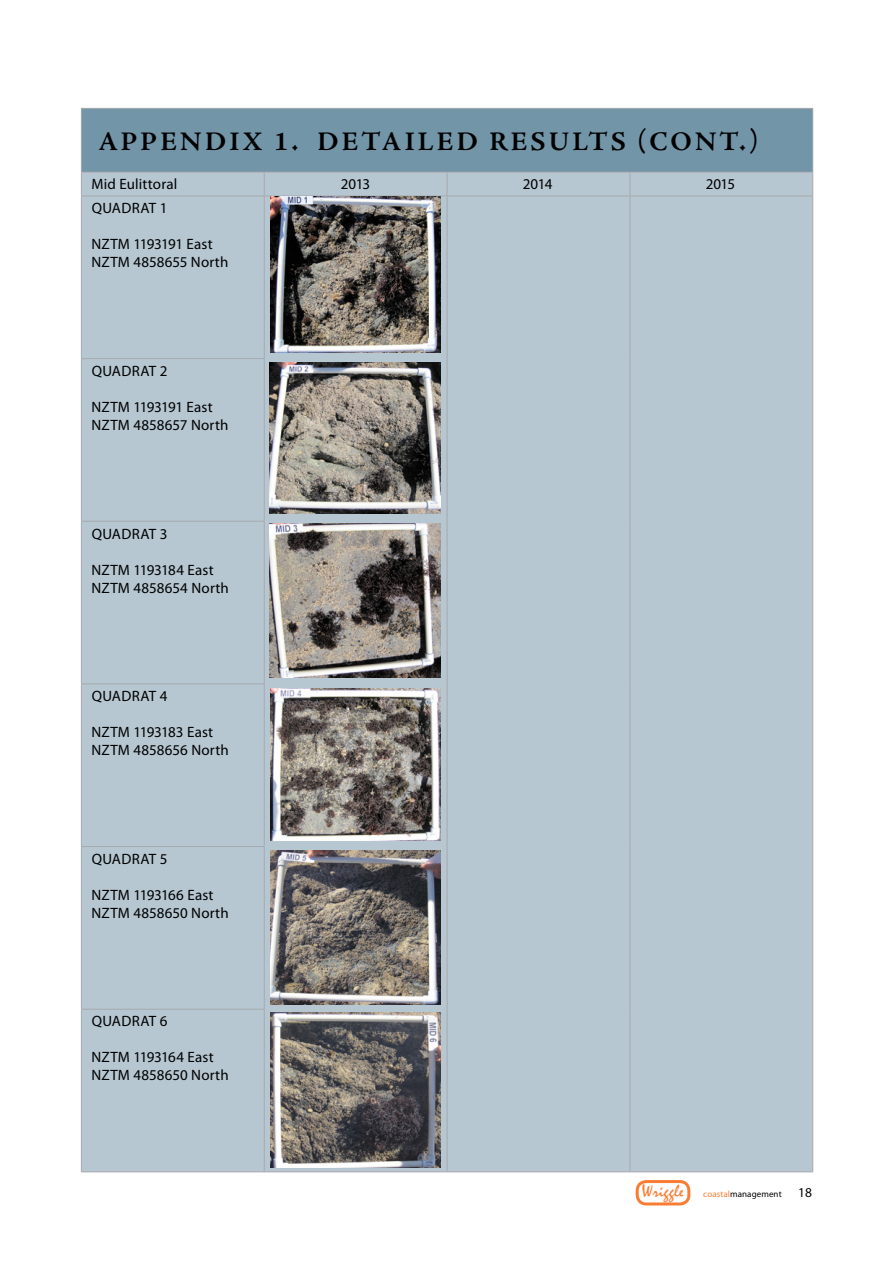
<style>
.page{position:relative;width:893px;height:1263px;background:#fff}
.page>*{position:absolute;margin:0;border:0;box-sizing:border-box;transform-origin:0 0}
.t1{font:700 27px "Adobe Jenson Pro";letter-spacing:.12em;color:#000}
.t2{font:15px/18px "Myriad Pro";letter-spacing:.005em;color:#000}
.t3{font:9px "Myriad Pro";letter-spacing:.01em;color:#000}
.s1{font-family:"Mistral";font-size:18px;color:#fa7c33}
.s2{color:#fa7c33}
.s3{font-size:13.5px}
</style>
<div class="page">
<div style="left:636px;top:1180px;width:54px;height:25px;border:3px solid #fa7c33;border-radius:9px"></div>
<div style="left:81px;top:108px;width:732px;height:64px;background:#7295a8"></div>
<div style="left:82px;top:173px;width:730px;height:998px;background:#b6c7d1"></div>
<hr style="left:81px;top:108px;width:183px;height:1px;background:#a7a9ac">
<hr style="left:81px;top:109px;width:1px;height:63px;background:#a7a9ac">
<hr style="left:264px;top:108px;width:183px;height:1px;background:#a7a9ac">
<hr style="left:447px;top:108px;width:183px;height:1px;background:#a7a9ac">
<hr style="left:630px;top:108px;width:183px;height:1px;background:#a7a9ac">
<hr style="left:812px;top:109px;width:1px;height:63px;background:#a7a9ac">
<hr style="left:81px;top:172px;width:183px;height:1px;background:#a7a9ac">
<svg style="left:81px;top:173px;width:1px;height:23px"></svg>
<hr style="left:264px;top:172px;width:183px;height:1px;background:#a7a9ac">
<svg style="left:264px;top:173px;width:1px;height:23px"></svg>
<hr style="left:447px;top:172px;width:183px;height:1px;background:#a7a9ac">
<svg style="left:447px;top:173px;width:1px;height:23px"></svg>
<hr style="left:630px;top:172px;width:183px;height:1px;background:#a7a9ac">
<svg style="left:630px;top:173px;width:1px;height:23px"></svg>
<svg style="left:812px;top:173px;width:1px;height:23px"></svg>
<hr style="left:81px;top:196px;width:183px;height:1px;background:#a7a9ac">
<hr style="left:81px;top:196px;width:1px;height:162px;background:#a7a9ac">
<hr style="left:264px;top:196px;width:183px;height:1px;background:#a7a9ac">
<hr style="left:264px;top:196px;width:1px;height:162px;background:#a7a9ac">
<hr style="left:447px;top:196px;width:183px;height:1px;background:#a7a9ac">
<hr style="left:447px;top:196px;width:1px;height:163px;background:#a7a9ac">
<hr style="left:630px;top:196px;width:183px;height:1px;background:#a7a9ac">
<hr style="left:630px;top:196px;width:1px;height:163px;background:#a7a9ac">
<hr style="left:812px;top:196px;width:1px;height:163px;background:#a7a9ac">
<hr style="left:447px;top:359px;width:1px;height:162px;background:#a7a9ac">
<hr style="left:630px;top:359px;width:1px;height:162px;background:#a7a9ac">
<hr style="left:812px;top:359px;width:1px;height:162px;background:#a7a9ac">
<hr style="left:447px;top:521px;width:1px;height:163px;background:#a7a9ac">
<hr style="left:630px;top:521px;width:1px;height:163px;background:#a7a9ac">
<hr style="left:812px;top:521px;width:1px;height:163px;background:#a7a9ac">
<hr style="left:447px;top:684px;width:1px;height:162px;background:#a7a9ac">
<hr style="left:630px;top:684px;width:1px;height:162px;background:#a7a9ac">
<hr style="left:812px;top:684px;width:1px;height:162px;background:#a7a9ac">
<hr style="left:447px;top:846px;width:1px;height:163px;background:#a7a9ac">
<hr style="left:630px;top:846px;width:1px;height:163px;background:#a7a9ac">
<hr style="left:812px;top:846px;width:1px;height:163px;background:#a7a9ac">
<hr style="left:447px;top:1009px;width:1px;height:162px;background:#a7a9ac">
<hr style="left:630px;top:1009px;width:1px;height:162px;background:#a7a9ac">
<hr style="left:812px;top:1009px;width:1px;height:162px;background:#a7a9ac">
<hr style="left:264px;top:1171px;width:183px;height:1px;background:#a7a9ac">
<hr style="left:447px;top:1171px;width:183px;height:1px;background:#a7a9ac">
<hr style="left:630px;top:1171px;width:183px;height:1px;background:#a7a9ac">
<hr style="left:81px;top:358px;width:184px;height:1px;background:#a7a9ac">
<hr style="left:81px;top:359px;width:1px;height:162px;background:#a7a9ac">
<hr style="left:264px;top:359px;width:1px;height:162px;background:#a7a9ac">
<hr style="left:81px;top:521px;width:184px;height:1px;background:#a7a9ac">
<hr style="left:81px;top:522px;width:1px;height:161px;background:#a7a9ac">
<hr style="left:264px;top:522px;width:1px;height:161px;background:#a7a9ac">
<hr style="left:81px;top:683px;width:184px;height:1px;background:#a7a9ac">
<hr style="left:81px;top:684px;width:1px;height:162px;background:#a7a9ac">
<hr style="left:264px;top:684px;width:1px;height:162px;background:#a7a9ac">
<hr style="left:81px;top:846px;width:184px;height:1px;background:#a7a9ac">
<hr style="left:81px;top:847px;width:1px;height:162px;background:#a7a9ac">
<hr style="left:264px;top:847px;width:1px;height:162px;background:#a7a9ac">
<hr style="left:81px;top:1009px;width:184px;height:1px;background:#a7a9ac">
<hr style="left:81px;top:1009px;width:1px;height:162px;background:#a7a9ac">
<hr style="left:264px;top:1009px;width:1px;height:162px;background:#a7a9ac">
<hr style="left:81px;top:1171px;width:183px;height:1px;background:#a7a9ac">
<img style="left:270px;top:196px;width:170px;height:157px">
<img style="left:270px;top:362px;width:170px;height:152px">
<img style="left:270px;top:524px;width:170px;height:154px">
<img style="left:270px;top:688px;width:170px;height:153px">
<img style="left:270px;top:850px;width:170px;height:154px">
<img style="left:270px;top:1013px;width:170px;height:154px">
<h1 class="t1" style="left:98px;top:126px;width:21px">APPE</h1>
<h1 class="t1" style="left:180px;top:126px;width:579px">NDIX 1. DETAILED RES ULTS (CONT.)</h1>
<p class="t2" style="left:92px;top:175px;width:87px">Mid Eulittoral</p>
<p class="t2" style="left:341px;top:175px;width:31px">2013</p>
<p class="t2" style="left:523px;top:175px;width:31px">2014</p>
<p class="t2" style="left:706px;top:175px;width:31px">2015</p>
<p class="t2" style="left:92px;top:199px;width:21px">Quadrat</p>
<p class="t2" style="left:160px;top:199px;width:9px">1</p>
<p class="t2" style="left:92px;top:235px;width:138px">NZTM 1193191 East<br>NZTM 4858655 North</p>
<p class="t2" style="left:92px;top:362px;width:21px">Quadrat</p>
<p class="t2" style="left:160px;top:362px;width:9px">2</p>
<p class="t2" style="left:92px;top:398px;width:138px">NZTM 1193191 East<br>NZTM 4858657 North</p>
<p class="t2" style="left:92px;top:524px;width:21px">Quadrat</p>
<p class="t2" style="left:160px;top:524px;width:9px">3</p>
<p class="t2" style="left:92px;top:560px;width:139px">NZTM 1193184 East<br>NZTM 4858654 North</p>
<p class="t2" style="left:92px;top:687px;width:21px">Quadrat</p>
<p class="t2" style="left:160px;top:687px;width:9px">4</p>
<p class="t2" style="left:92px;top:723px;width:139px">NZTM 1193183 East<br>NZTM 4858656 North</p>
<p class="t2" style="left:92px;top:849px;width:21px">Quadrat</p>
<p class="t2" style="left:160px;top:849px;width:9px">5</p>
<p class="t2" style="left:92px;top:885px;width:139px">NZTM 1193166 East<br>NZTM 4858650 North</p>
<p class="t2" style="left:92px;top:1012px;width:21px">Quadrat</p>
<p class="t2" style="left:160px;top:1012px;width:9px">6</p>
<p class="t2" style="left:92px;top:1048px;width:139px">NZTM 1193164 East<br>NZTM 4858650 North</p>
<p class="t3" style="left:642px;top:1188px;width:172px"><span class="s1">Wriggle</span> <span class="s2">coastal</span>management <span class="s3">18</span></p>
</div>
